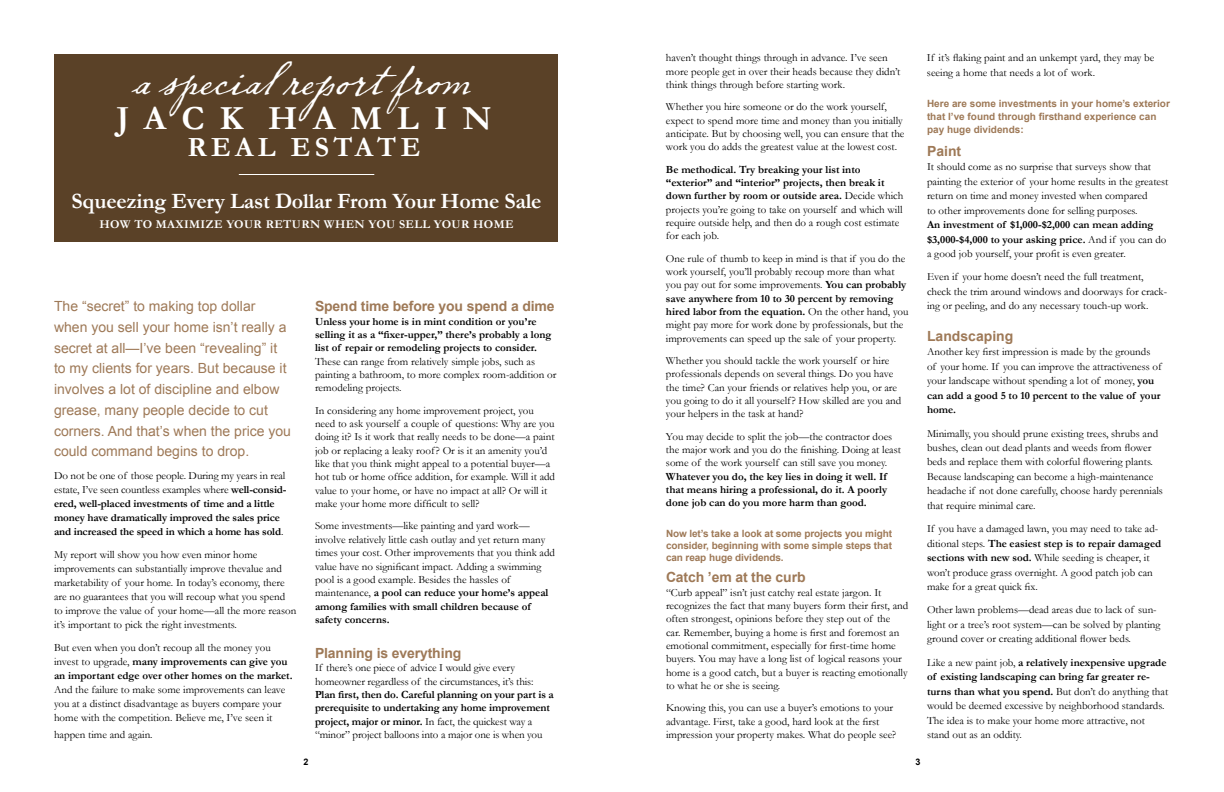
<style>
.page{position:relative;width:1224px;height:792px;background:#fff}
.page>*{position:absolute;margin:0;border:0;box-sizing:border-box;transform-origin:0 0}
.t1{font:36.6px "Dear Sarah";letter-spacing:-.01em;color:#fff}
.t2{font:700 34px "Garamond";letter-spacing:.45em;color:#fff}
.t3{font:700 28px "Garamond";letter-spacing:.15em;color:#fff}
.t4{font:700 22px "Garamond";letter-spacing:-.01em;color:#fff}
.t5{font:14px/20.7px "Arial";color:#9e7957}
.t6{font:700 14px "Arial";letter-spacing:-.01em;color:#9e7957}
.t7{font:700 12px "Garamond";letter-spacing:.03em;color:#fff}
.t8{font:11px/13.3px "Garamond";color:#000}
.t9{font:700 11px/13.9px "Garamond";color:#000}
.t10{font:700 10px/12.1px "Arial";color:#9e7957;text-align:justify}
.t11{font:700 9px "Arial";color:#000}
.s1{font-weight:400}
.s2{font-weight:700}
</style>
<div class="page">
<div style="left:54px;top:54px;width:504px;height:188px;background:#5a4127"></div>
<hr style="left:239px;top:174px;width:135px;height:1px;background:#fff">
<h1 class="t1" style="left:132px;top:60px;width:340px">a specialreport from</h1>
<h2 class="t2" style="left:116px;top:98px;width:377px">JACK HAMLIN</h2>
<h3 class="t3" style="left:187px;top:131px;width:235px">REAL ESTATE</h3>
<h3 class="t4" style="left:72px;top:188px;width:472px">Squeezing Every Last Dollar From Your Home Sale</h3>
<p class="t7" style="left:100px;top:217px;width:176px">How to maximize your ret</p>
<p class="t7" style="left:292px;top:217px;width:44px">urn when</p>
<p class="t7" style="left:369px;top:217px;width:40px">you sell</p>
<p class="t7" style="left:434px;top:217px;width:71px">your home</p>
<p class="t5" style="left:54px;top:296px;width:239px">The “secret” to making top dollar when you sell your home isn’t really a secret at all—I’ve been “revealing” it to my clients for years. But because it involves a lot of discipline and elbow grease, many people decide to cut corners. And that’s when the price you could command begins to drop.</p>
<p class="t9" style="left:54px;top:469px;width:234px"><span class="s1">Do not be one of those people. During my years in real estate, I’ve seen countless examples where</span> well-consid&shy;ered, well-placed investments of time and a little money have dramatically improved the sales price and increased the speed in which a home has sold<span class="s1">.</span></p>
<p class="t8" style="left:54px;top:548px;width:244px;line-height:13.9px">My report will show you how even minor home improvements can substantially improve thevalue and marketability of your home. In today’s economy, there are no guarantees that you will recoup what you spend to improve the value of your home—all the more reason it’s important to pick the right investments.</p>
<p class="t9" style="left:54px;top:640px;width:240px"><span class="s1">But even when you don’t recoup all the money you invest to upgrade,</span> many improvements can give you an important edge over other homes on the market.</p>
<p class="t8" style="left:54px;top:682px;width:233px;line-height:13.9px">And the failure to make some improvements can leave you at a distinct disadvantage as buyers compare your home with the competition. Believe me, I’ve seen it</p>
<p class="t8" style="left:54px;top:728px;width:100px">happen time and again.</p>
<p class="t6" style="left:315px;top:297px;width:241px">Spend time before you spend a dime</p>
<p class="t9" style="left:315px;top:314px;width:238px;line-height:13.4px">Unless your home is in mint condition or you’re selling it as a “fixer-upper,” there’s probably a long list of repair or remodeling projects to consider.</p>
<p class="t8" style="left:315px;top:354px;width:243px">These can range from relatively simple jobs, such as painting a bathroom, to more complex room-addition or remodeling projects.</p>
<p class="t8" style="left:315px;top:403px;width:242px">In considering any home improvement project, you need to ask yourself a couple of questions: Why are you doing it? Is it work that really needs to be done—a paint job or replacing a leaky roof? Or is it an amenity you’d like that you think might appeal to a potential buyer—a hot tub or home office addition, for example. Will it add value to your home, or have no impact at all? Or will it make your home more difficult to sell?</p>
<p class="t8" style="left:315px;top:519px;width:242px">Some investments—like painting and yard work— involve relatively little cash outlay and yet return many times your cost. Other improvements that you think add value have no significant impact. Adding a swimming pool is a good example. Besides the hassles of maintenance, <span class="s2">a pool can reduce your home’s appeal among families with small children because of safety concerns.</span></p>
<p class="t6" style="left:315px;top:644px;width:148px">Planning is everything</p>
<p class="t8" style="left:315px;top:661px;width:220px">If there’s one piece of advice I would give every homeowner regardless of the circumstances, it’s this:</p>
<p class="t9" style="left:315px;top:688px;width:240px;line-height:13.4px">Plan first, then do. Careful planning on your part is a prerequisite to undertaking any home improvement project, major or minor. <span class="s1">In fact, the quickest way a “minor” project balloons into a major one is when you</span></p>
<p class="t8" style="left:666px;top:51px;width:236px">haven’t thought things through in advance. I’ve seen more people get in over their heads because they didn’t think things through before starting work.</p>
<p class="t8" style="left:666px;top:100px;width:240px">Whether you hire someone or do the work yourself, expect to spend more time and money than you initially anticipate. But by choosing well, you can ensure that the work you do adds the greatest value at the lowest cost.</p>
<p class="t8" style="left:666px;top:162px;width:239px"><span class="s2">Be methodical. Try breaking your list into “exterior” and “interior” projects, then break it down further by room or outside area.</span> Decide which projects you’re going to take on yourself and which will require outside help, and then do a rough cost estimate for each job.</p>
<p class="t8" style="left:666px;top:251px;width:244px">One rule of thumb to keep in mind is that if you do the work yourself, you’ll probably recoup more than what you pay out for some improvements. <span class="s2">You can probably save anywhere from 10 to 30 percent by removing hired labor from the equation.</span> On the other hand, you might pay more for work done by professionals, but the improvements can speed up the sale of your property.</p>
<p class="t8" style="left:666px;top:354px;width:237px">Whether you should tackle the work yourself or hire professionals depends on several things. Do you have the time? Can your friends or relatives help you, or are you going to do it all yourself? How skilled are you and your helpers in the task at hand?</p>
<p class="t8" style="left:666px;top:430px;width:236px">You may decide to split the job—the contractor does the major work and you do the finishing. Doing at least some of the work yourself can still save you money.</p>
<p class="t9" style="left:666px;top:469px;width:223px;line-height:13.3px;text-align:justify">Whatever you do, the key lies in doing it well. If that means hiring a professional, do it. A poorly done job can do you more harm than good.</p>
<p class="t10" style="left:666px;top:527px;width:228px">Now let’s take a look at some projects you might consider, beginning with some simple steps that can reap huge dividends.</p>
<p class="t6" style="left:666px;top:568px;width:141px">Catch ’em at the curb</p>
<p class="t8" style="left:666px;top:585px;width:244px">“Curb appeal” isn’t just catchy real estate jargon. It recognizes the fact that many buyers form their first, and often strongest, opinions before they step out of the<br>car. Remember, buying a home is first and foremost an emotional commitment, especially for first-time home buyers. You may have a long list of logical reasons your home is a good catch, but a buyer is reacting emotionally to what he or she is seeing.</p>
<p class="t8" style="left:666px;top:701px;width:232px">Knowing this, you can use a buyer’s emotions to your advantage. First, take a good, hard look at the first impression your property makes. What do people see?</p>
<p class="t8" style="left:927px;top:50px;width:229px;line-height:14.4px">If it’s flaking paint and an unkempt yard, they may be seeing a home that needs a lot of work.</p>
<p class="t10" style="left:927px;top:97px;width:244px;line-height:13.2px;text-align:left">Here are some investments in your home’s exterior that I’ve found through firsthand experience can pay huge dividends:</p>
<p class="t6" style="left:927px;top:142px;width:36px">Paint</p>
<p class="t8" style="left:927px;top:160px;width:243px;line-height:14.4px">It should come as no surprise that surveys show that painting the exterior of your home results in the greatest return on time and money invested when compared<br>to other improvements done for selling purposes.</p>
<p class="t9" style="left:927px;top:217px;width:241px;line-height:14.4px">An investment of $1,000-$2,000 can mean adding $3,000-$4,000 to your asking price. <span class="s1">And if you can do a good job yourself, your profit is even greater.</span></p>
<p class="t8" style="left:927px;top:270px;width:242px;line-height:14.4px">Even if your home doesn’t need the full treatment, check the trim around windows and doorways for crack&shy;ing or peeling, and do any necessary touch-up work.</p>
<p class="t6" style="left:927px;top:327px;width:88px">Landscaping</p>
<p class="t8" style="left:927px;top:345px;width:236px;line-height:14.4px">Another key first impression is made by the grounds of your home. If you can improve the attractiveness of your landscape without spending a lot of money, <span class="s2">you can add a good 5 to 10 percent to the value of your home.</span></p>
<p class="t8" style="left:927px;top:426px;width:238px;line-height:14.4px">Minimally, you should prune existing trees, shrubs and bushes, clean out dead plants and weeds from flower beds and replace them with colorful flowering plants.<br>Because landscaping can become a high-maintenance headache if not done carefully, choose hardy perennials that require minimal care.</p>
<p class="t8" style="left:927px;top:521px;width:236px;line-height:14.4px">If you have a damaged lawn, you may need to take ad&shy;ditional steps. <span class="s2">The easiest step is to repair damaged sections with new sod.</span> While seeding is cheaper, it won’t produce grass overnight. A good patch job can make for a great quick fix.</p>
<p class="t8" style="left:927px;top:603px;width:235px;line-height:14.4px">Other lawn problems—dead areas due to lack of sun&shy;light or a tree’s root system—can be solved by planting ground cover or creating additional flower beds.</p>
<p class="t8" style="left:927px;top:655px;width:243px;line-height:14.4px">Like a new paint job, <span class="s2">a relatively inexpensive upgrade of existing landscaping can bring far greater re&shy;turns than what you spend.</span> But don’t do anything that would be deemed excessive by neighborhood standards.<br>The idea is to make your home more attractive, not stand out as an oddity.</p>
<p class="t11" style="left:304px;top:755px;width:7px">2</p>
<p class="t11" style="left:915px;top:755px;width:7px">3</p>
</div>
